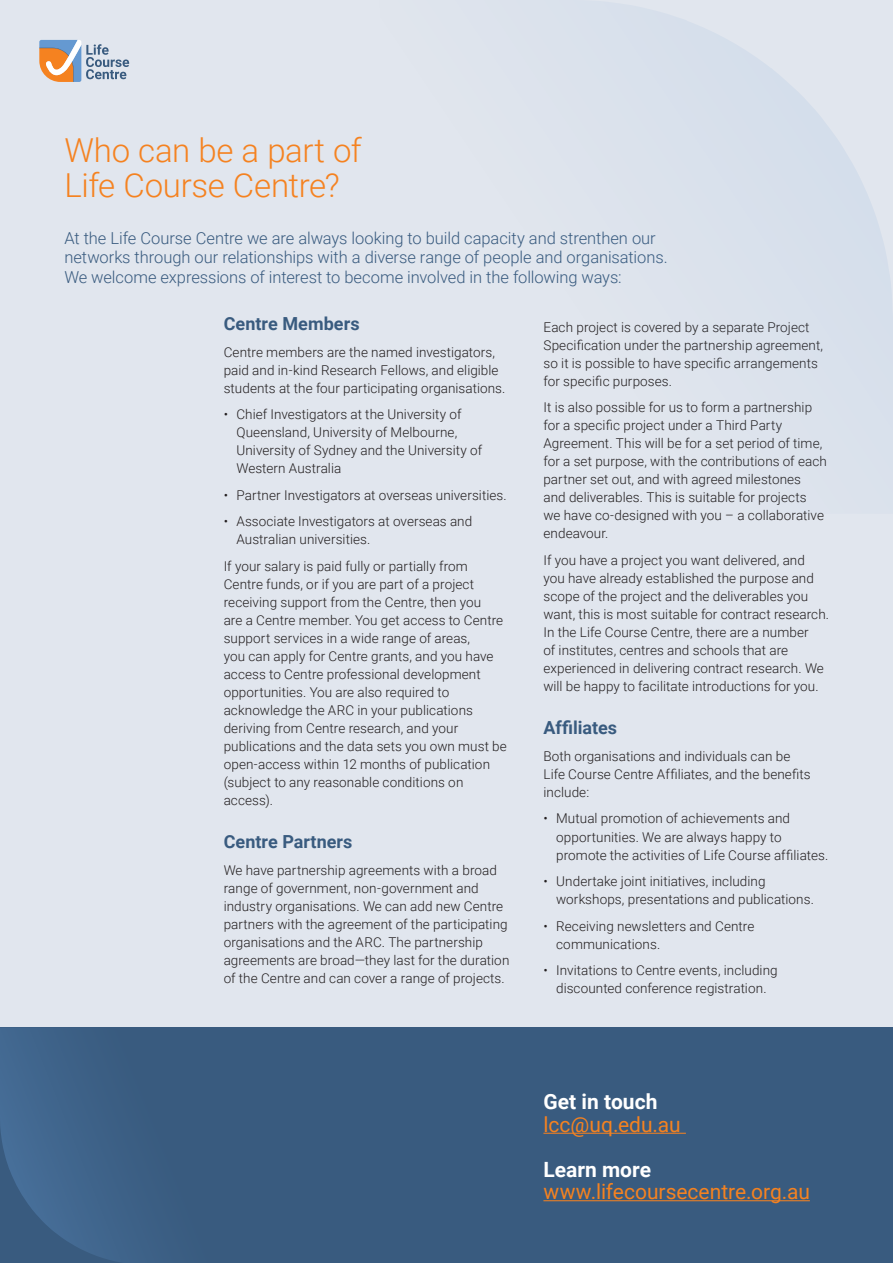
<style>
.page{position:relative;width:893px;height:1263px;background:#fff}
.page>*{position:absolute;margin:0;border:0;box-sizing:border-box;transform-origin:0 0}
.Paragraph_Style_2{font:300 33px/34.5px "Roboto";letter-spacing:-.01em;color:#f58220}
.Paragraph_Style_2-2{font:21px "Roboto";color:#f58220}
.Paragraph_Style_2-3{font:700 21px "Roboto";color:#fff}
.Paragraph_Style_4{font:700 18px "Roboto";letter-spacing:.005em;color:#395b7f}
.Paragraph_Style_1{font:300 16.5px/19.5px "Roboto";letter-spacing:-.005em;color:#395b7f}
.Paragraph_Style_1-2{font:300 13.5px/18px "Roboto";letter-spacing:.005em;color:#231f20}
.Paragraph_Style_3{font:300 13.5px/18px "Roboto";letter-spacing:.005em;color:#231f20}
</style>
<div class="page">
<div style="left:0;top:0;width:893px;height:1027px;background:#e1e6ee"></div>
<div style="left:0;top:1027px;width:893px;height:236px;background:#395b7f"></div>
<svg style="left:0;top:1028px;width:135px;height:235px"></svg>
<svg style="left:39px;top:40px;width:90px;height:42px"></svg>
<hr style="left:543px;top:1133px;width:143px;height:1px;background:#f58220">
<hr style="left:543px;top:1200px;width:267px;height:1px;background:#f58220">
<svg style="left:674px;top:17px;width:219px;height:323px"></svg>
<p class="Paragraph_Style_2" style="left:64px;top:132px;width:299px">Who can be a part of<br>Life Course Centre?</p>
<p class="Paragraph_Style_1" style="left:64px;top:228px;width:605px">At the Life Course Centre we are always looking to build capacity and strenthen our networks through our relationships with a diverse range of people and organisations.<br>We welcome expressions of interest to become involved in the following ways:</p>
<p class="Paragraph_Style_4" style="left:224px;top:311px;width:137px">Centre Members</p>
<p class="Paragraph_Style_1-2" style="left:224px;top:342px;width:283px">Centre members are the named investigators, paid and in-kind Research Fellows, and eligible students at the four participating organisations.</p>
<p class="Paragraph_Style_3" style="left:236px;top:405px;width:247px;text-indent:-13px">• Chief Investigators at the University of Queensland, University of Melbourne, University of Sydney and the University of Western Australia</p>
<p class="Paragraph_Style_3" style="left:224px;top:485px;width:285px">• Partner Investigators at overseas universities.</p>
<p class="Paragraph_Style_3" style="left:236px;top:512px;width:237px;text-indent:-13px">• Associate Investigators at overseas and<br>Australian universities.</p>
<p class="Paragraph_Style_1-2" style="left:224px;top:556px;width:285px">If your salary is paid fully or partially from Centre funds, or if you are part of a project receiving support from the Centre, then you<br>are a Centre member. You get access to Centre support services in a wide range of areas,<br>you can apply for Centre grants, and you have access to Centre professional development opportunities. You are also required to acknowledge the ARC in your publications deriving from Centre research, and your publications and the data sets you own must be open-access within 12 months of publication (subject to any reasonable conditions on access).</p>
<p class="Paragraph_Style_4" style="left:224px;top:829px;width:130px">Centre Partners</p>
<p class="Paragraph_Style_1-2" style="left:224px;top:860px;width:287px">We have partnership agreements with a broad range of government, non-government and industry organisations. We can add new Centre partners with the agreement of the participating organisations and the ARC. The partnership agreements are broad—they last for the duration of the Centre and can cover a range of projects.</p>
<p class="Paragraph_Style_1-2" style="left:543px;top:318px;width:281px">Each project is covered by a separate Project Specification under the partnership agreement, so it is possible to have specific arrangements for specific purposes.</p>
<p class="Paragraph_Style_1-2" style="left:543px;top:398px;width:285px">It is also possible for us to form a partnership for a specific project under a Third Party Agreement. This will be for a set period of time, for a set purpose, with the contributions of each partner set out, and with agreed milestones<br>and deliverables. This is suitable for projects<br>we have co-designed with you – a collaborative endeavour.</p>
<p class="Paragraph_Style_1-2" style="left:543px;top:551px;width:287px">If you have a project you want delivered, and you have already established the purpose and scope of the project and the deliverables you want, this is most suitable for contract research.<br>In the Life Course Centre, there are a number<br>of institutes, centres and schools that are experienced in delivering contract research. We will be happy to facilitate introductions for you.</p>
<p class="Paragraph_Style_4" style="left:543px;top:715px;width:75px">Affiliates</p>
<p class="Paragraph_Style_1-2" style="left:543px;top:747px;width:269px">Both organisations and individuals can be<br>Life Course Centre Affiliates, and the benefits include:</p>
<p class="Paragraph_Style_3" style="left:556px;top:809px;width:274px;text-indent:-13px">• Mutual promotion of achievements and opportunities. We are always happy to promote the activities of Life Course affiliates.</p>
<p class="Paragraph_Style_3" style="left:556px;top:872px;width:259px;text-indent:-13px">• Undertake joint initiatives, including workshops, presentations and publications.</p>
<p class="Paragraph_Style_3" style="left:556px;top:916px;width:200px;text-indent:-13px">• Receiving newsletters and Centre communications.</p>
<p class="Paragraph_Style_3" style="left:543px;top:961px;width:236px;text-align:center">• Invitations to Centre events, including discounted conference registration.</p>
<p class="Paragraph_Style_2-3" style="left:543px;top:1087px;width:116px">Get in touch</p>
<p class="Paragraph_Style_2-2" style="left:543px;top:1109px;width:139px">lcc@uq.edu.au</p>
<p class="Paragraph_Style_2-3" style="left:543px;top:1154px;width:109px">Learn more</p>
<p class="Paragraph_Style_2-2" style="left:543px;top:1177px;width:268px">www.lifecoursecentre.org.au</p>
</div>
